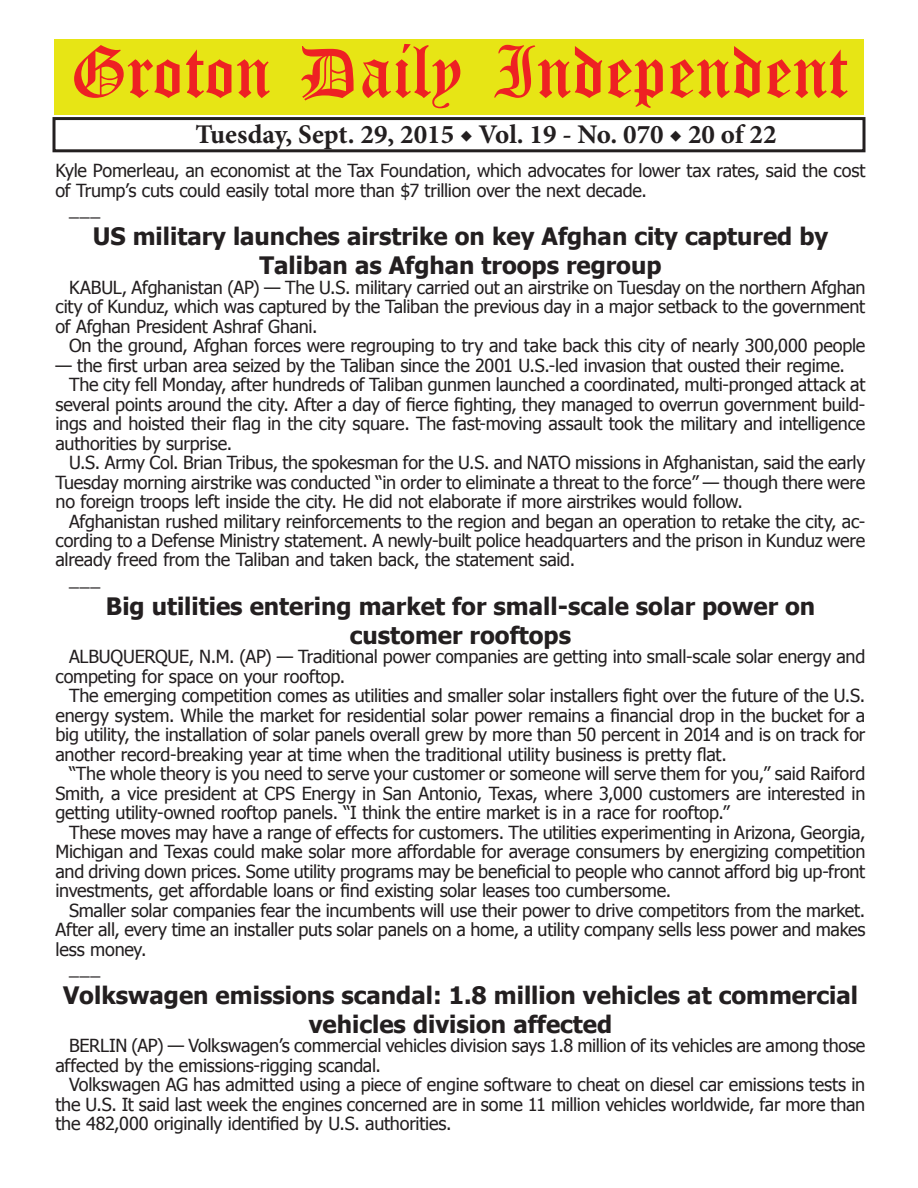
<style>
.page{position:relative;width:918px;height:1188px;background:#fff}
.page>*{position:absolute;margin:0;border:0;box-sizing:border-box;transform-origin:0 0}
.t1{font:54px "Old English Five";color:#ee2123}
.t2{font:700 27px "Minion Pro";color:#231f20}
.t3{font:700 24px/28.8px "Tahoma";color:#231f20;text-align:center}
.t4{font:18px/19.5px "Tahoma";letter-spacing:-.01em;color:#231f20;text-align:justify}
</style>
<div class="page">
<div style="left:52px;top:117px;width:814px;height:35px;border:3px solid #231f20"></div>
<div style="left:54px;top:40px;width:810px;height:75px;background:#e7e515"></div>
<h1 class="t1" style="left:70px;top:47px;width:779px">Groton Daily Independent</h1>
<h2 class="t2" style="left:195px;top:116px;width:583px">Tuesday, Sept. 29, 2015 ◆ Vol. 19 - No. 070 ◆ 20 of 22</h2>
<p class="t4" style="left:56px;top:160px;width:811px">Kyle Pomerleau, an economist at the Tax Foundation, which advocates for lower tax rates, said the cost</p>
<p class="t4" style="left:56px;top:180px;width:593px">of Trump’s cuts could easily total more than $7 trillion over the next decade.</p>
<p class="t4" style="left:69px;top:199px;width:33px">___</p>
<h3 class="t3" style="left:93px;top:221px;width:737px">US military launches airstrike on key Afghan city captured by<br>Taliban as Afghan troops regroup</h3>
<p class="t4" style="left:56px;top:276px;width:812px;text-indent:14px">KABUL, Afghanistan (AP) — The U.S. military carried out an airstrike on Tuesday on the northern Afghan city of Kunduz, which was captured by the Taliban the previous day in a major setback to the government of Afghan President Ashraf Ghani.</p>
<p class="t4" style="left:69px;top:335px;width:798px">On the ground, Afghan forces were regrouping to try and take back this city of nearly 300,000 people</p>
<p class="t4" style="left:56px;top:354px;width:791px">— the first urban area seized by the Taliban since the 2001 U.S.-led invasion that ousted their regime.</p>
<p class="t4" style="left:69px;top:374px;width:798px">The city fell Monday, after hundreds of Taliban gunmen launched a coordinated, multi-pronged attack at</p>
<p class="t4" style="left:56px;top:393px;width:812px">several points around the city. After a day of fierce fighting, they managed to overrun government build-</p>
<p class="t4" style="left:56px;top:413px;width:811px">ings and hoisted their flag in the city square. The fast-moving assault took the military and intelligence</p>
<p class="t4" style="left:56px;top:432px;width:178px">authorities by surprise.</p>
<p class="t4" style="left:69px;top:452px;width:798px">U.S. Army Col. Brian Tribus, the spokesman for the U.S. and NATO missions in Afghanistan, said the early</p>
<p class="t4" style="left:56px;top:471px;width:811px">Tuesday morning airstrike was conducted “in order to eliminate a threat to the force” — though there were</p>
<p class="t4" style="left:56px;top:491px;width:689px">no foreign troops left inside the city. He did not elaborate if more airstrikes would follow.</p>
<p class="t4" style="left:69px;top:510px;width:798px">Afghanistan rushed military reinforcements to the region and began an operation to retake the city, ac-</p>
<p class="t4" style="left:56px;top:530px;width:811px">cording to a Defense Ministry statement. A newly-built police headquarters and the prison in Kunduz were</p>
<p class="t4" style="left:56px;top:549px;width:521px">already freed from the Taliban and taken back, the statement said.</p>
<p class="t4" style="left:69px;top:569px;width:33px">___</p>
<h3 class="t3" style="left:106px;top:590px;width:711px">Big utilities entering market for small-scale solar power on customer rooftops</h3>
<p class="t4" style="left:56px;top:646px;width:811px;text-indent:14px">ALBUQUERQUE, N.M. (AP) — Traditional power companies are getting into small-scale solar energy and competing for space on your rooftop.</p>
<p class="t4" style="left:56px;top:685px;width:811px;text-indent:14px">The emerging competition comes as utilities and smaller solar installers fight over the future of the U.S. energy system. While the market for residential solar power remains a financial drop in the bucket for a big utility, the installation of solar panels overall grew by more than 50 percent in 2014 and is on track for another record-breaking year at time when the traditional utility business is pretty flat.</p>
<p class="t4" style="left:56px;top:763px;width:811px;text-indent:14px">“The whole theory is you need to serve your customer or someone will serve them for you,” said Raiford Smith, a vice president at CPS Energy in San Antonio, Texas, where 3,000 customers are interested in getting utility-owned rooftop panels. “I think the entire market is in a race for rooftop.”</p>
<p class="t4" style="left:56px;top:822px;width:812px;text-indent:14px">These moves may have a range of effects for customers. The utilities experimenting in Arizona, Georgia, Michigan and Texas could make solar more affordable for average consumers by energizing competition and driving down prices. Some utility programs may be beneficial to people who cannot afford big up-front investments, get affordable loans or find existing solar leases too cumbersome.</p>
<p class="t4" style="left:69px;top:899px;width:798px">Smaller solar companies fear the incumbents will use their power to drive competitors from the market.</p>
<p class="t4" style="left:56px;top:919px;width:811px">After all, every time an installer puts solar panels on a home, a utility company sells less power and makes</p>
<p class="t4" style="left:56px;top:938px;width:93px">less money.</p>
<p class="t4" style="left:69px;top:958px;width:33px">___</p>
<h3 class="t3" style="left:63px;top:979px;width:797px">Volkswagen emissions scandal: 1.8 million vehicles at commercial vehicles division affected</h3>
<p class="t4" style="left:56px;top:1035px;width:811px;text-indent:14px">BERLIN (AP) — Volkswagen’s commercial vehicles division says 1.8 million of its vehicles are among those affected by the emissions-rigging scandal.</p>
<p class="t4" style="left:56px;top:1074px;width:811px;text-indent:14px">Volkswagen AG has admitted using a piece of engine software to cheat on diesel car emissions tests in the U.S. It said last week the engines concerned are in some 11 million vehicles worldwide, far more than the 482,000 originally identified by U.S. authorities.</p>
</div>
